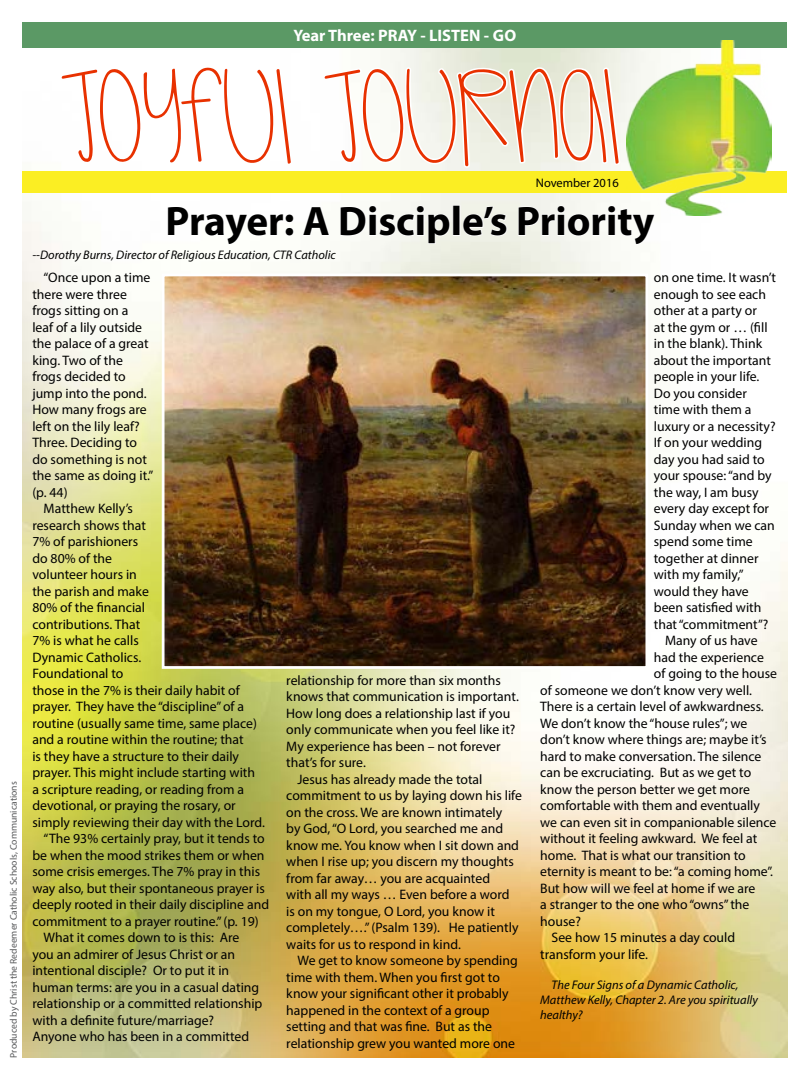
<style>
.page{position:relative;width:810px;height:1080px;background:#fff}
.page>*{position:absolute;margin:0;border:0;box-sizing:border-box;transform-origin:0 0}
.t1{font:126.62px "KG Girl On Fire";color:#e83100}
.t2{font:700 41.25px "Myriad Pro";color:#000}
.t3{font:700 16.62px "Myriad Pro";color:#fff}
.t4{font:13.75px/16.5px "Myriad Pro";color:#000}
.t5{font:italic 12.5px/15px "Myriad Pro";color:#000}
.t6{font:italic 12.38px "Myriad Pro";color:#000}
.t7{font:12.38px "Myriad Pro";color:#000}
.t8{font:9.62px "Myriad Pro";color:#58595b}
</style>
<div class="page">
<img style="left:22px;top:48px;width:766px;height:1009px">
<div style="left:22px;top:171px;width:766px;height:22px;background:#fbee23"></div>
<svg style="left:59px;top:64px;width:236px;height:103px"></svg>
<svg style="left:322px;top:65px;width:301px;height:105px"></svg>
<div style="left:22px;top:22px;width:766px;height:26px;background:#5b9965"></div>
<img style="left:626px;top:40px;width:145px;height:175px">
<svg style="left:167px;top:206px;width:128px;height:40px"></svg>
<svg style="left:302px;top:206px;width:29px;height:31px"></svg>
<svg style="left:339px;top:205px;width:112px;height:40px"></svg>
<div style="left:453px;top:205px;width:7px;height:31px;border:1px solid #fff"></div>
<svg style="left:462px;top:205px;width:46px;height:32px"></svg>
<svg style="left:518px;top:205px;width:138px;height:41px"></svg>
<img style="left:166px;top:278px;width:478px;height:387px">
<div style="left:162px;top:274px;width:486px;height:395px;border:3px solid #fff"></div>
<p class="t8" style="left:8px;top:1058px;width:277px;rotate:-90deg">Produced by Christ the Redeemer Catholic Schools, Communications</p>
<p class="t3" style="left:294px;top:25px;width:224px">Year Three: PRAY - LISTEN - GO</p>
<h1 class="t1" style="left:61px;top:55px;width:562px">JOYFUL JOURNAL</h1>
<p class="t7" style="left:536px;top:175px;width:84px">November 2016</p>
<h2 class="t2" style="left:165px;top:194px;width:491px">Prayer: A Disciple’s Priority</h2>
<p class="t6" style="left:32px;top:247px;width:305px">--Dorothy Burns, Director of Religious Education, CTR Catholic</p>
<p class="t4" style="left:32px;top:269px;width:122px;text-indent:11px">“Once upon a time there were three frogs sitting on a<br>leaf of a lily outside the palace of a great king. Two of the frogs decided to jump into the pond.<br>How many frogs are left on the lily leaf?<br>Three. Deciding to do something is not the same as doing it.” (p. 44)</p>
<p class="t4" style="left:44px;top:500px;width:91px">Matthew Kelly’s</p>
<p class="t4" style="left:32px;top:517px;width:115px">research shows that</p>
<p class="t4" style="left:32px;top:533px;width:107px">7% of parishioners</p>
<p class="t4" style="left:32px;top:550px;width:81px">do 80% of the</p>
<p class="t4" style="left:32px;top:566px;width:106px">volunteer hours in</p>
<p class="t4" style="left:32px;top:583px;width:118px">the parish and make</p>
<p class="t4" style="left:32px;top:599px;width:114px">80% of the financial</p>
<p class="t4" style="left:32px;top:616px;width:109px">contributions. That</p>
<p class="t4" style="left:32px;top:632px;width:108px">7% is what he calls</p>
<p class="t4" style="left:32px;top:649px;width:110px">Dynamic Catholics.</p>
<p class="t4" style="left:32px;top:665px;width:93px">Foundational to</p>
<p class="t4" style="left:32px;top:682px;width:209px">those in the 7% is their daily habit of</p>
<p class="t4" style="left:32px;top:698px;width:213px">prayer. They have the “discipline” of a</p>
<p class="t4" style="left:32px;top:715px;width:226px">routine (usually same time, same place)</p>
<p class="t4" style="left:32px;top:731px;width:213px">and a routine within the routine; that</p>
<p class="t4" style="left:32px;top:748px;width:208px">is they have a structure to their daily</p>
<p class="t4" style="left:32px;top:764px;width:224px">prayer. This might include starting with</p>
<p class="t4" style="left:32px;top:781px;width:213px">a scripture reading, or reading from a</p>
<p class="t4" style="left:32px;top:797px;width:205px">devotional, or praying the rosary, or</p>
<p class="t4" style="left:32px;top:814px;width:234px">simply reviewing their day with the Lord.</p>
<p class="t4" style="left:44px;top:830px;width:223px">“The 93% certainly pray, but it tends to</p>
<p class="t4" style="left:32px;top:847px;width:234px">be when the mood strikes them or when</p>
<p class="t4" style="left:32px;top:863px;width:229px">some crisis emerges. The 7% pray in this</p>
<p class="t4" style="left:32px;top:880px;width:234px">way also, but their spontaneous prayer is</p>
<p class="t4" style="left:32px;top:896px;width:238px">deeply rooted in their daily discipline and</p>
<p class="t4" style="left:32px;top:913px;width:228px">commitment to a prayer routine.” (p. 19)</p>
<p class="t4" style="left:44px;top:929px;width:197px">What it comes down to is this: Are</p>
<p class="t4" style="left:32px;top:946px;width:204px">you an admirer of Jesus Christ or an</p>
<p class="t4" style="left:32px;top:962px;width:198px">intentional disciple? Or to put it in</p>
<p class="t4" style="left:32px;top:979px;width:228px">human terms: are you in a casual dating</p>
<p class="t4" style="left:32px;top:995px;width:232px">relationship or a committed relationship</p>
<p class="t4" style="left:32px;top:1012px;width:183px">with a definite future/marriage?</p>
<p class="t4" style="left:32px;top:1028px;width:218px">Anyone who has been in a committed</p>
<p class="t4" style="left:286px;top:672px;width:216px">relationship for more than six months</p>
<p class="t4" style="left:286px;top:688px;width:234px">knows that communication is important.</p>
<p class="t4" style="left:286px;top:705px;width:226px">How long does a relationship last if you</p>
<p class="t4" style="left:286px;top:721px;width:231px">only communicate when you feel like it?</p>
<p class="t4" style="left:286px;top:738px;width:216px">My experience has been – not forever</p>
<p class="t4" style="left:286px;top:754px;width:81px">that’s for sure.</p>
<p class="t4" style="left:298px;top:771px;width:186px">Jesus has already made the total</p>
<p class="t4" style="left:286px;top:787px;width:237px">commitment to us by laying down his life</p>
<p class="t4" style="left:286px;top:804px;width:218px">on the cross. We are known intimately</p>
<p class="t4" style="left:286px;top:820px;width:218px">by God, “O Lord, you searched me and</p>
<p class="t4" style="left:286px;top:837px;width:234px">know me. You know when I sit down and</p>
<p class="t4" style="left:286px;top:853px;width:229px">when I rise up; you discern my thoughts</p>
<p class="t4" style="left:286px;top:870px;width:205px">from far away… you are acquainted</p>
<p class="t4" style="left:286px;top:886px;width:225px">with all my ways … Even before a word</p>
<p class="t4" style="left:286px;top:903px;width:210px">is on my tongue, O Lord, you know it</p>
<p class="t4" style="left:286px;top:919px;width:234px">completely….” (Psalm 139). He patiently</p>
<p class="t4" style="left:286px;top:936px;width:176px">waits for us to respond in kind.</p>
<p class="t4" style="left:298px;top:952px;width:222px">We get to know someone by spending</p>
<p class="t4" style="left:286px;top:969px;width:215px">time with them. When you first got to</p>
<p class="t4" style="left:286px;top:985px;width:224px">know your significant other it probably</p>
<p class="t4" style="left:286px;top:1002px;width:205px">happened in the context of a group</p>
<p class="t4" style="left:286px;top:1018px;width:207px">setting and that was fine. But as the</p>
<p class="t4" style="left:286px;top:1035px;width:230px">relationship grew you wanted more one</p>
<p class="t4" style="left:654px;top:269px;width:124px">on one time. It wasn’t</p>
<p class="t4" style="left:654px;top:286px;width:114px">enough to see each</p>
<p class="t4" style="left:654px;top:302px;width:104px">other at a party or</p>
<p class="t4" style="left:654px;top:319px;width:115px">at the gym or … (fill</p>
<p class="t4" style="left:654px;top:335px;width:110px">in the blank). Think</p>
<p class="t4" style="left:654px;top:352px;width:119px">about the important</p>
<p class="t4" style="left:654px;top:368px;width:107px">people in your life.</p>
<p class="t4" style="left:654px;top:385px;width:95px">Do you consider</p>
<p class="t4" style="left:654px;top:401px;width:99px">time with them a</p>
<p class="t4" style="left:654px;top:418px;width:123px">luxury or a necessity?</p>
<p class="t4" style="left:654px;top:434px;width:110px">If on your wedding</p>
<p class="t4" style="left:654px;top:451px;width:112px">day you had said to</p>
<p class="t4" style="left:654px;top:467px;width:119px">your spouse: “and by</p>
<p class="t4" style="left:654px;top:484px;width:106px">the way, I am busy</p>
<p class="t4" style="left:654px;top:500px;width:117px">every day except for</p>
<p class="t4" style="left:654px;top:517px;width:123px">Sunday when we can</p>
<p class="t4" style="left:654px;top:533px;width:100px">spend some time</p>
<p class="t4" style="left:654px;top:550px;width:106px">together at dinner</p>
<p class="t4" style="left:654px;top:566px;width:91px">with my family,”</p>
<p class="t4" style="left:654px;top:583px;width:96px">would they have</p>
<p class="t4" style="left:654px;top:599px;width:109px">been satisfied with</p>
<p class="t4" style="left:654px;top:616px;width:116px">that “commitment”?</p>
<p class="t4" style="left:665px;top:632px;width:94px">Many of us have</p>
<p class="t4" style="left:654px;top:649px;width:112px">had the experience</p>
<p class="t4" style="left:654px;top:665px;width:125px">of going to the house</p>
<p class="t4" style="left:540px;top:682px;width:213px">of someone we don’t know very well.</p>
<p class="t4" style="left:540px;top:698px;width:225px">There is a certain level of awkwardness.</p>
<p class="t4" style="left:540px;top:715px;width:209px">We don’t know the “house rules”; we</p>
<p class="t4" style="left:540px;top:731px;width:228px">don’t know where things are; maybe it’s</p>
<p class="t4" style="left:540px;top:748px;width:223px">hard to make conversation. The silence</p>
<p class="t4" style="left:540px;top:764px;width:213px">can be excruciating. But as we get to</p>
<p class="t4" style="left:540px;top:781px;width:211px">know the person better we get more</p>
<p class="t4" style="left:540px;top:797px;width:221px">comfortable with them and eventually</p>
<p class="t4" style="left:540px;top:814px;width:238px">we can even sit in companionable silence</p>
<p class="t4" style="left:540px;top:830px;width:219px">without it feeling awkward. We feel at</p>
<p class="t4" style="left:540px;top:847px;width:207px">home. That is what our transition to</p>
<p class="t4" style="left:540px;top:863px;width:234px">eternity is meant to be: “a coming home”.</p>
<p class="t4" style="left:540px;top:880px;width:217px">But how will we feel at home if we are</p>
<p class="t4" style="left:540px;top:896px;width:211px">a stranger to the one who “owns” the</p>
<p class="t4" style="left:540px;top:913px;width:42px">house?</p>
<p class="t4" style="left:552px;top:929px;width:185px">See how 15 minutes a day could</p>
<p class="t4" style="left:540px;top:946px;width:109px">transform your life.</p>
<p class="t5" style="left:540px;top:977px;width:219px;text-indent:11px">The Four Signs of a Dynamic Catholic,<br>Matthew Kelly, Chapter 2. Are you spiritually healthy?</p>
</div>
